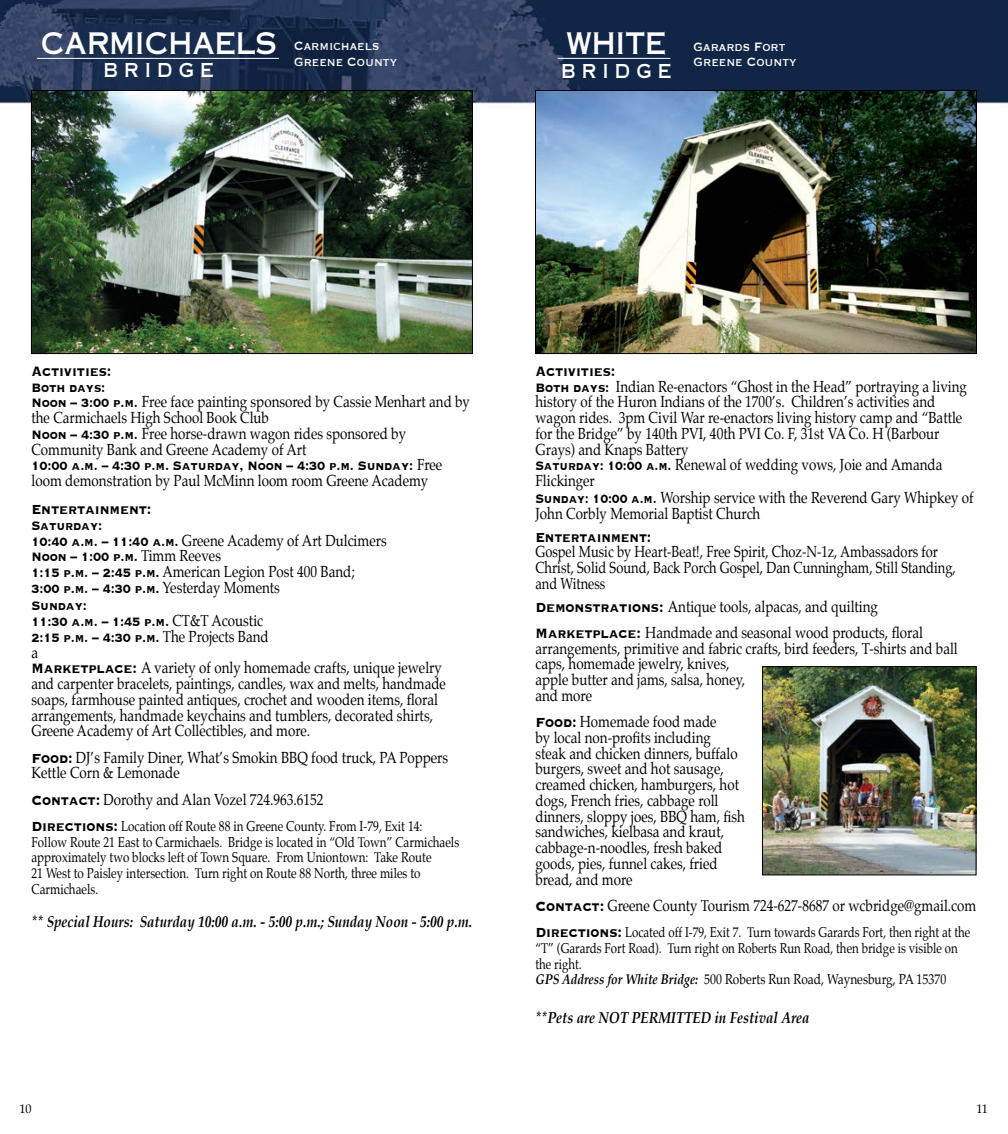
<style>
.page{position:relative;width:1008px;height:1134px;background:#fff}
.page>*{position:absolute;margin:0;border:0;box-sizing:border-box;transform-origin:0 0}
.t1{font:29.75px "Copperplate Thirty One AB";color:#fff;scale:.85 1}
.t2{font:19.25px "Copperplate Thirty One AB";letter-spacing:.37em;color:#fff;scale:.85 1}
.t3{font:700 17.5px "Copperplate";letter-spacing:-.01em;color:#000;scale:.85 1}
.t4{font:700 17.5px "Copperplate";letter-spacing:-.01em;color:#000;scale:.82 1}
.t5{font:15.75px/15.8px "Palatino";color:#000;scale:.85 1}
.t6{font:700 15.75px/17.5px "Copperplate";letter-spacing:-.01em;color:#000;scale:.85 1}
.t7{font:15.75px/15.8px "Palatino";color:#000;scale:.82 1}
.t8{font:italic 700 15.75px "Palatino";color:#000;scale:.85 1}
.t9{font:15.75px/15.8px "Copperplate";color:#fff;scale:.85 1}
.t10{font:14px/15.8px "Palatino";color:#000;scale:.83 1}
.t11{font:14px/15.8px "Palatino";color:#000;scale:.82 1}
.t12{font:12.25px "Palatino";color:#000}
.s1{font-family:"Copperplate";font-weight:700}
.s2{font-family:"Palatino";font-weight:400}
.s3{font-family:"Copperplate";font-weight:700;font-size:17.5px}
.s4{font-weight:700;font-style:italic}
</style>
<div class="page">
<img style="left:0;top:0;width:1008px;height:355px">
<img style="left:537px;top:92px;width:438px;height:260px">
<div style="left:535px;top:90px;width:442px;height:264px;border:1px solid #000"></div>
<hr style="left:37px;top:58px;width:242px;height:1px;background:#fff">
<hr style="left:558px;top:58px;width:112px;height:1px;background:#fff">
<img style="left:764px;top:668px;width:210px;height:205px">
<div style="left:762px;top:666px;width:214px;height:209px;border:1px solid #000"></div>
<img style="left:33px;top:92px;width:438px;height:260px">
<div style="left:31px;top:90px;width:442px;height:264px;border:1px solid #000"></div>
<h1 class="t1" style="left:41px;top:25px;width:279px">CARMICHAELS</h1>
<p class="t2" style="left:104px;top:58px;width:131px">BRIDGE</p>
<p class="t9" style="left:294px;top:37px;width:123px">Carmichaels<br>Greene County</p>
<h1 class="t1" style="left:566px;top:26px;width:119px">WHITE</h1>
<p class="t2" style="left:561px;top:59px;width:131px">BRIDGE</p>
<p class="t9" style="left:694px;top:38px;width:123px">Garards Fort<br>Greene County</p>
<p class="t3" style="left:32px;top:360px;width:96px">Activities:</p>
<p class="t6" style="left:31px;top:378px;width:88px">Both days:</p>
<p class="t5" style="left:31px;top:396px;width:517px"><span class="s1">Noon – 3:00 p.m.</span> Free face painting sponsored by Cassie Menhart and by the Carmichaels High School Book Club<br><span class="s1">Noon – 4:30 p.m.</span> Free horse-drawn wagon rides sponsored by Community Bank and Greene Academy of Art</p>
<p class="t6" style="left:31px;top:457px;width:485px">10:00 a.m. – 4:30 p.m. Saturday, Noon – 4:30 p.m. Sunday: <span class="s2">Free</span></p>
<p class="t5" style="left:31px;top:474px;width:468px">loom demonstration by Paul McMinn loom room Greene Academy</p>
<p class="t3" style="left:32px;top:498px;width:143px">Entertainment:</p>
<p class="t6" style="left:32px;top:516px;width:85px">Saturday:</p>
<p class="t5" style="left:32px;top:534px;width:419px"><span class="s1">10:40 a.m. – 11:40 a.m.</span> Greene Academy of Art Dulcimers</p>
<p class="t6" style="left:32px;top:548px;width:224px">Noon – 1:00 p.m. <span class="s2">Timm Reeves</span></p>
<p class="t5" style="left:32px;top:565px;width:382px"><span class="s1">1:15 p.m. – 2:45 p.m.</span> American Legion Post 400 Band;</p>
<p class="t6" style="left:32px;top:579px;width:294px">3:00 p.m. – 4:30 p.m. <span class="s2">Yesterday Moments<br></span>Sunday:</p>
<p class="t6" style="left:32px;top:613px;width:281px;line-height:15.8px">11:30 a.m. – 1:45 p.m. <span class="s2">CT&amp;T Acoustic<br></span>2:15 p.m. – 4:30 p.m. <span class="s2">The Projects Band</span></p>
<p class="t5" style="left:31px;top:646px;width:489px">a<br><span class="s3">Marketplace:</span> A variety of only homemade crafts, unique jewelry and carpenter bracelets, paintings, candles, wax and melts, handmade soaps, farmhouse painted antiques, crochet and wooden items, floral arrangements, handmade keychains and tumblers, decorated shirts, Greene Academy of Art Collectibles, and more.</p>
<p class="t5" style="left:32px;top:751px;width:492px"><span class="s3">Food:</span> DJ’s Family Diner, What’s Smokin BBQ food truck, PA Poppers<br>Kettle Corn &amp; Lemonade</p>
<p class="t5" style="left:32px;top:793px;width:345px"><span class="s3">Contact:</span> Dorothy and Alan Vozel 724.963.6152</p>
<p class="t10" style="left:32px;top:819px;width:517px"><span class="s3">Directions:</span> Location off Route 88 in Greene County. From I-79, Exit 14:<br>Follow Route 21 East to Carmichaels. Bridge is located in “Old Town” Carmichaels approximately two blocks left of Town Square. From Uniontown: Take Route<br>21 West to Paisley intersection. Turn right on Route 88 North, three miles to Carmichaels.</p>
<p class="t8" style="left:32px;top:912px;width:520px">** Special Hours: Saturday 10:00 a.m. - 5:00 p.m.; Sunday Noon - 5:00 p.m.</p>
<p class="t3" style="left:536px;top:360px;width:96px">Activities:</p>
<p class="t5" style="left:535px;top:380px;width:517px"><span class="s1">Both days:</span> Indian Re-enactors “Ghost in the Head” portraying a living history of the Huron Indians of the 1700’s. Children’s activities and wagon rides. 3pm Civil War re-enactors living history camp and “Battle for the Bridge” by 140th PVI, 40th PVI Co. F, 31st VA Co. H (Barbour Grays) and Knaps Battery<br><span class="s1">Saturday: 10:00 a.m.</span> Renewal of wedding vows, Joie and Amanda Flickinger<br><span class="s1">Sunday: 10:00 a.m.</span> Worship service with the Reverend Gary Whipkey of John Corbly Memorial Baptist Church</p>
<p class="t4" style="left:536px;top:525px;width:143px">Entertainment:</p>
<p class="t7" style="left:536px;top:546px;width:514px">Gospel Music by Heart-Beat!, Free Spirit, Choz-N-1z, Ambassadors for<br>Christ, Solid Sound, Back Porch Gospel, Dan Cunningham, Still Standing, and Witness</p>
<p class="t5" style="left:536px;top:595px;width:457px;line-height:26.2px"><span class="s3">Demonstrations:</span> Antique tools, alpacas, and quilting<br><span class="s3">Marketplace</span><span class="s3">:</span> Handmade and seasonal wood products, floral</p>
<p class="t5" style="left:535px;top:642px;width:498px">arrangements, primitive and fabric crafts, bird feeders, T-shirts and ball caps, homemade jewelry, knives,<br>apple butter and jams, salsa, honey,<br>and more</p>
<p class="t5" style="left:536px;top:715px;width:248px"><span class="s3">Food:</span> Homemade food made<br>by local non-profits including steak and chicken dinners, buffalo burgers, sweet and hot sausage, creamed chicken, hamburgers, hot dogs, French fries, cabbage roll dinners, sloppy joes, BBQ ham, fish sandwiches, kielbasa and kraut, cabbage-n-noodles, fresh baked goods, pies, funnel cakes, fried bread, and more</p>
<p class="t5" style="left:536px;top:899px;width:520px"><span class="s3">Contact:</span> Greene County Tourism 724-627-8687 or wcbridge@gmail.com</p>
<p class="t11" style="left:536px;top:926px;width:532px"><span class="s3">Directions:</span> Located off I-79, Exit 7. Turn towards Garards Fort, then right at the “T” (Garards Fort Road). Turn right on Roberts Run Road, then bridge is visible on the right.<br><span class="s4">GPS Address for White Bridge:</span> 500 Roberts Run Road, Waynesburg, PA 15370</p>
<p class="t8" style="left:536px;top:1008px;width:324px">**Pets are NOT PERMITTED in Festival Area</p>
<p class="t12" style="left:19px;top:1100px;width:14px">10</p>
<p class="t12" style="left:976px;top:1100px;width:13px">11</p>
</div>
